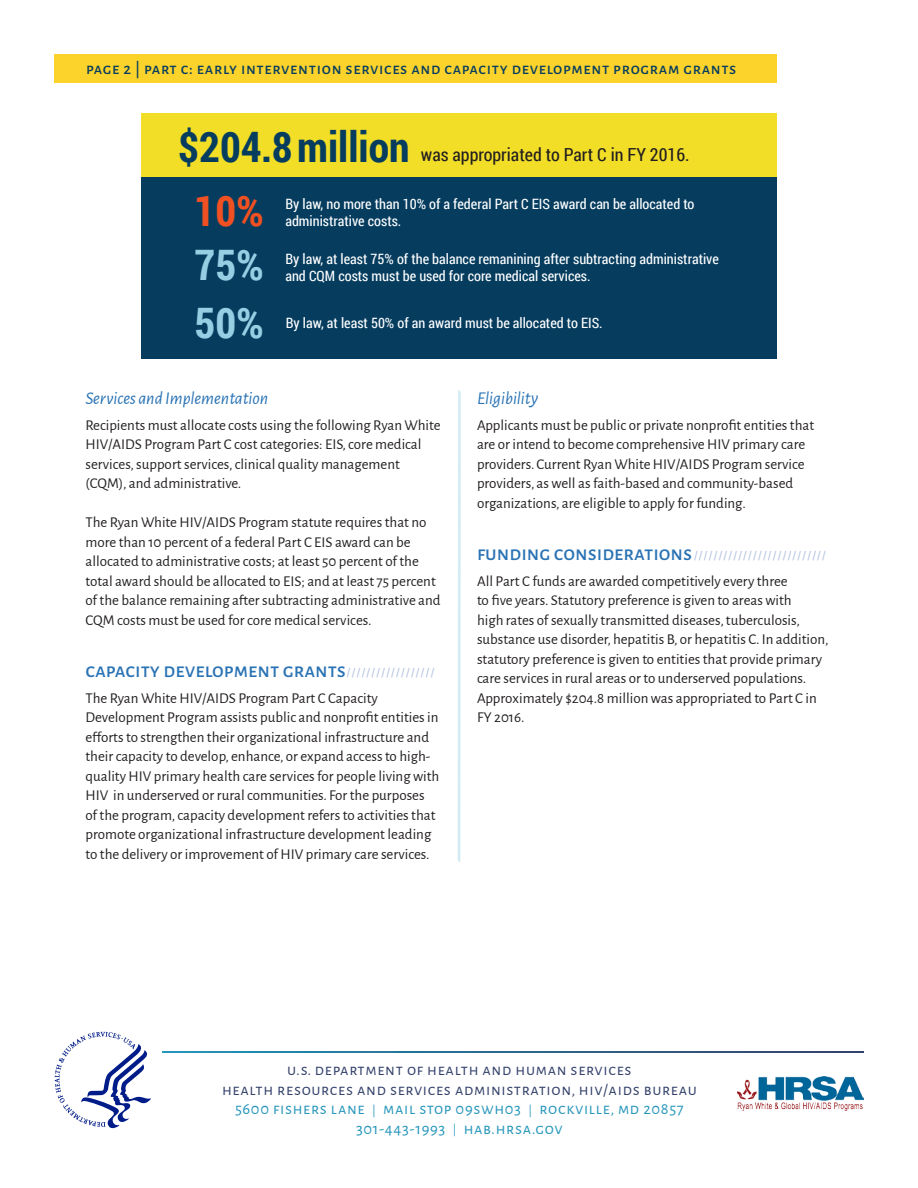
<style>
.page{position:relative;width:918px;height:1188px;background:#fff}
.page>*{position:absolute;margin:0;border:0;box-sizing:border-box;transform-origin:0 0}
.t1{font:700 42px "Roboto Condensed";color:#063d5f}
.t2{font:700 42px "Roboto Condensed";color:#98cee4}
.t3{font:700 42px "Roboto Condensed";color:#f05022}
.body_header_1{font:500 21px "Alegreya Sans SC";color:#2a73b4}
.body_header_2{font:italic 18px "Alegreya Sans";color:#2a73b4}
.statistics_text_gray{font:18px "Roboto Condensed";color:#231f20}
.t4{font:16.5px "Alegreya Sans SC";letter-spacing:.04em;color:#33416b}
.t5{font:16.5px "Alegreya Sans SC";letter-spacing:.04em;color:#2696bb}
.pullquote{font:500 16.5px "Alegreya Sans SC";letter-spacing:.04em;color:#063d5f}
.body{font:15px/19.5px "Alegreya Sans";color:#231f20}
.statistics_text{font:14.25px/17.1px "Roboto Condensed";color:#fff}
.body_header_1-2{font:500 12px "Alegreya Sans SC";color:#b5c3e0}
.s1{font-size:12px;color:#b5c3e0}
.s2{font-size:21px;color:#2a73b4}
.s3{font-size:12px}
</style>
<div class="page">
<svg style="left:457px;top:390px;width:4px;height:472px"></svg>
<svg style="left:163px;top:1052px;width:701px;height:1px"></svg>
<div style="left:54px;top:55px;width:723px;height:28px;background:#fcd32a"></div>
<div style="left:141px;top:176px;width:636px;height:183px;background:#063d5f"></div>
<div style="left:141px;top:113px;width:636px;height:63px;background:#f2de27"></div>
<svg style="left:55px;top:1032px;width:96px;height:96px"></svg>
<img style="left:737px;top:1077px;width:126px;height:34px">
<p class="pullquote" style="left:86px;top:57px;width:652px">page 2 | part c: early intervention services and capacity development program grants</p>
<p class="t1" style="left:178px;top:117px;width:233px">$204.8 million</p>
<p class="statistics_text_gray" style="left:421px;top:142px;width:270px">was appropriated to Part C in FY 2016.</p>
<p class="t3" style="left:195px;top:182px;width:71px">10%</p>
<p class="t2" style="left:195px;top:236px;width:71px">75 %</p>
<p class="statistics_text" style="left:285px;top:195px;width:411px">By law, no more than 10% of a federal Part C EIS award can be allocated to administrative costs.</p>
<p class="statistics_text" style="left:285px;top:250px;width:435px">By law, at least 75% of the balance remanining after subtracting administrative and CQM costs must be used for core medical services.</p>
<p class="t2" style="left:195px;top:293px;width:71px">50 %</p>
<p class="statistics_text" style="left:286px;top:314px;width:318px">By law, at least 50% of an award must be allocated to EIS.</p>
<p class="body_header_2" style="left:86px;top:387px;width:184px">Services and Implementation</p>
<p class="body" style="left:86px;top:415px;width:357px">Recipients must allocate costs using the following Ryan White HIV/AIDS Program Part C cost categories: EIS, core medical services, support services, clinical quality management (CQM), and administrative.</p>
<p class="body" style="left:86px;top:512px;width:357px">The Ryan White HIV/AIDS Program statute requires that no more than 10 percent of a federal Part C EIS award can be allocated to administrative costs; at least 50 percent of the total award should be allocated to EIS; and at least 75 percent of the balance remaining after subtracting administrative and CQM costs must be used for core medical services.</p>
<p class="body_header_1" style="left:86px;top:656px;width:350px">capacity development grants<span class="s1">//////////////////</span></p>
<p class="body" style="left:86px;top:688px;width:355px">The Ryan White HIV/AIDS Program Part C Capacity Development Program assists public and nonprofit entities in efforts to strengthen their organizational infrastructure and their capacity to develop, enhance, or expand access to high&shy;quality HIV primary health care services for people living with HIV in underserved or rural communities. For the purposes of the program, capacity development refers to activities that promote organizational infrastructure development leading to the delivery or improvement of HIV primary care services.</p>
<p class="body_header_2" style="left:477px;top:387px;width:63px">Eligibility</p>
<p class="body" style="left:477px;top:415px;width:339px">Applicants must be public or private nonprofit entities that are or intend to become comprehensive HIV primary care providers. Current Ryan White HIV/AIDS Program service providers, as well as faith-based and community-based organizations, are eligible to apply for funding.</p>
<p class="body_header_1-2" style="left:477px;top:547px;width:350px"><span class="s2">funding considerations</span>///////////////////////////</p>
<p class="body" style="left:477px;top:571px;width:353px">All Part C funds are awarded competitively every three<br>to five years. Statutory preference is given to areas with<br>high rates of sexually transmitted diseases, tuberculosis, substance use disorder, hepatitis B, or hepatitis C. In addition, statutory preference is given to entities that provide primary care services in rural areas or to underserved populations.<br>Approximately $204.8 million was appropriated to Part C in FY 2016.</p>
<p class="t4" style="left:287px;top:1059px;width:346px">u.s. department of health and human services</p>
<p class="t4" style="left:222px;top:1078px;width:476px">health resources and services administration, hiv/aids bureau</p>
<p class="t5" style="left:235px;top:1098px;width:450px">5600 fishers lane <span class="s3">|</span> mail stop 09swh03 <span class="s3">|</span> rockville, md 20857</p>
<p class="t5" style="left:356px;top:1117px;width:208px">301-443-1993 <span class="s3">|</span> hab.hrsa.gov</p>
</div>
